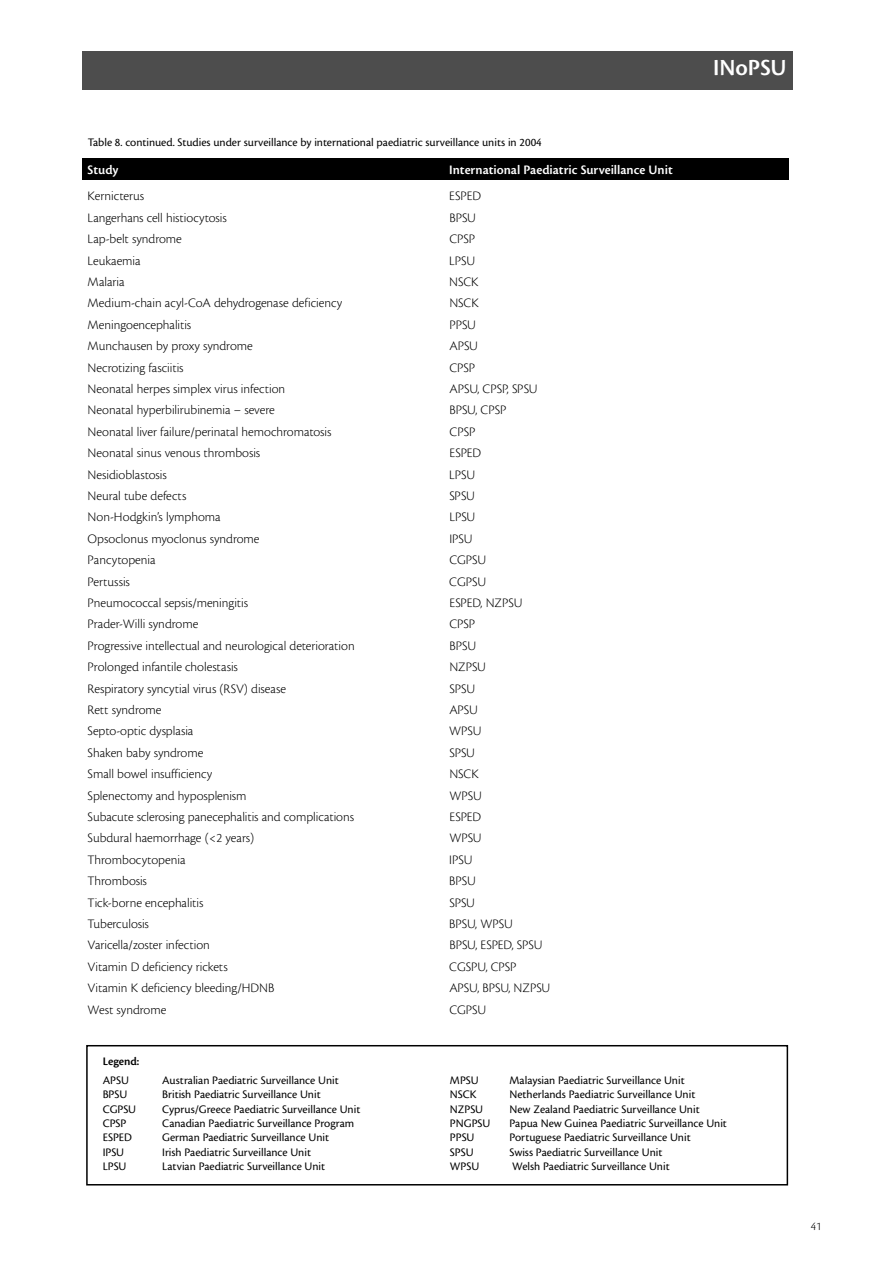
<style>
.page{position:relative;width:893px;height:1263px;background:#fff}
.page>*{position:absolute;margin:0;border:0;box-sizing:border-box;transform-origin:0 0}
.t1{font:24px "Cronos MM 574 11";color:#fff}
.t2{font:13.5px "Cronos MM 250 11";color:#000}
.t3{font:13.5px "Cronos MM 574 11";color:#fff}
.t4{font:12px "Cronos MM 408 11";color:#000}
.t5{font:12px "Cronos MM 574 11";color:#000}
.t6{font:12px "Cronos MM 250 11";color:#000}
</style>
<div class="page">
<div style="left:86px;top:1045px;width:702px;height:141px;border:2px solid #000"></div>
<div style="left:82px;top:51px;width:710px;height:38px;background:#4d4d4d"></div>
<div style="left:82px;top:159px;width:706px;height:21px;background:#000"></div>
<p class="t4" style="left:88px;top:138px;width:455px">Table 8. continued. Studies under surveillance by international paediatric surveillance units in 2004</p>
<p class="t3" style="left:88px;top:165px;width:32px">Study</p>
<p class="t3" style="left:449px;top:165px;width:225px">International Paediatric Surveillance Unit</p>
<p class="t2" style="left:88px;top:191px;width:58px">Kernicterus</p>
<p class="t2" style="left:449px;top:191px;width:33px">ESPED</p>
<p class="t2" style="left:88px;top:213px;width:141px">Langerhans cell histiocytosis</p>
<p class="t2" style="left:449px;top:213px;width:28px">BPSU</p>
<p class="t2" style="left:88px;top:234px;width:96px">Lap-belt syndrome</p>
<p class="t2" style="left:449px;top:234px;width:27px">CPSP</p>
<p class="t2" style="left:88px;top:255px;width:55px">Leukaemia</p>
<p class="t2" style="left:449px;top:255px;width:28px">LPSU</p>
<p class="t2" style="left:88px;top:277px;width:38px">Malaria</p>
<p class="t2" style="left:449px;top:277px;width:31px">NSCK</p>
<p class="t2" style="left:88px;top:298px;width:256px">Medium-chain acyl-CoA dehydrogenase deficiency</p>
<p class="t2" style="left:449px;top:298px;width:31px">NSCK</p>
<p class="t2" style="left:88px;top:320px;width:105px">Meningoencephalitis</p>
<p class="t2" style="left:449px;top:320px;width:28px">PPSU</p>
<p class="t2" style="left:88px;top:341px;width:167px">Munchausen by proxy syndrome</p>
<p class="t2" style="left:449px;top:341px;width:30px">APSU</p>
<p class="t2" style="left:88px;top:362px;width:97px">Necrotizing fasciitis</p>
<p class="t2" style="left:449px;top:362px;width:27px">CPSP</p>
<p class="t2" style="left:88px;top:384px;width:199px">Neonatal herpes simplex virus infection</p>
<p class="t2" style="left:449px;top:384px;width:90px">APSU, CPSP, SPSU</p>
<p class="t2" style="left:88px;top:405px;width:189px">Neonatal hyperbilirubinemia – severe</p>
<p class="t2" style="left:449px;top:405px;width:58px">BPSU, CPSP</p>
<p class="t2" style="left:88px;top:427px;width:245px">Neonatal liver failure/perinatal hemochromatosis</p>
<p class="t2" style="left:449px;top:427px;width:27px">CPSP</p>
<p class="t2" style="left:88px;top:448px;width:174px">Neonatal sinus venous thrombosis</p>
<p class="t2" style="left:449px;top:448px;width:33px">ESPED</p>
<p class="t2" style="left:88px;top:469px;width:81px">Nesidioblastosis</p>
<p class="t2" style="left:449px;top:469px;width:28px">LPSU</p>
<p class="t2" style="left:88px;top:491px;width:100px">Neural tube defects</p>
<p class="t2" style="left:449px;top:491px;width:27px">SPSU</p>
<p class="t2" style="left:88px;top:512px;width:135px">Non-Hodgkin’s lymphoma</p>
<p class="t2" style="left:449px;top:512px;width:28px">LPSU</p>
<p class="t2" style="left:88px;top:534px;width:173px">Opsoclonus myoclonus syndrome</p>
<p class="t2" style="left:449px;top:534px;width:25px">IPSU</p>
<p class="t2" style="left:88px;top:555px;width:69px">Pancytopenia</p>
<p class="t2" style="left:449px;top:555px;width:38px">CGPSU</p>
<p class="t2" style="left:88px;top:576px;width:44px">Pertussis</p>
<p class="t2" style="left:449px;top:576px;width:38px">CGPSU</p>
<p class="t2" style="left:88px;top:598px;width:162px">Pneumococcal sepsis/meningitis</p>
<p class="t2" style="left:449px;top:598px;width:75px">ESPED, NZPSU</p>
<p class="t2" style="left:88px;top:619px;width:112px">Prader-Willi syndrome</p>
<p class="t2" style="left:449px;top:619px;width:27px">CPSP</p>
<p class="t2" style="left:88px;top:641px;width:268px">Progressive intellectual and neurological deterioration</p>
<p class="t2" style="left:449px;top:641px;width:28px">BPSU</p>
<p class="t2" style="left:88px;top:662px;width:152px">Prolonged infantile cholestasis</p>
<p class="t2" style="left:449px;top:662px;width:38px">NZPSU</p>
<p class="t2" style="left:88px;top:683px;width:200px">Respiratory syncytial virus (RSV) disease</p>
<p class="t2" style="left:449px;top:683px;width:27px">SPSU</p>
<p class="t2" style="left:88px;top:705px;width:75px">Rett syndrome</p>
<p class="t2" style="left:449px;top:705px;width:30px">APSU</p>
<p class="t2" style="left:88px;top:726px;width:107px">Septo-optic dysplasia</p>
<p class="t2" style="left:449px;top:726px;width:34px">WPSU</p>
<p class="t2" style="left:88px;top:748px;width:117px">Shaken baby syndrome</p>
<p class="t2" style="left:449px;top:748px;width:27px">SPSU</p>
<p class="t2" style="left:88px;top:769px;width:126px">Small bowel insufficiency</p>
<p class="t2" style="left:449px;top:769px;width:31px">NSCK</p>
<p class="t2" style="left:88px;top:790px;width:160px">Splenectomy and hyposplenism</p>
<p class="t2" style="left:449px;top:790px;width:34px">WPSU</p>
<p class="t2" style="left:88px;top:812px;width:268px">Subacute sclerosing panecephalitis and complications</p>
<p class="t2" style="left:449px;top:812px;width:33px">ESPED</p>
<p class="t2" style="left:88px;top:833px;width:168px">Subdural haemorrhage (&lt;2 years)</p>
<p class="t2" style="left:449px;top:833px;width:34px">WPSU</p>
<p class="t2" style="left:88px;top:855px;width:99px">Thrombocytopenia</p>
<p class="t2" style="left:449px;top:855px;width:25px">IPSU</p>
<p class="t2" style="left:88px;top:876px;width:61px">Thrombosis</p>
<p class="t2" style="left:449px;top:876px;width:28px">BPSU</p>
<p class="t2" style="left:88px;top:897px;width:117px">Tick-borne encephalitis</p>
<p class="t2" style="left:449px;top:897px;width:27px">SPSU</p>
<p class="t2" style="left:88px;top:919px;width:63px">Tuberculosis</p>
<p class="t2" style="left:449px;top:919px;width:65px">BPSU, WPSU</p>
<p class="t2" style="left:88px;top:940px;width:124px">Varicella/zoster infection</p>
<p class="t2" style="left:449px;top:940px;width:95px">BPSU, ESPED, SPSU</p>
<p class="t2" style="left:88px;top:962px;width:142px">Vitamin D deficiency rickets</p>
<p class="t2" style="left:449px;top:962px;width:69px">CGSPU, CPSP</p>
<p class="t2" style="left:88px;top:983px;width:188px">Vitamin K deficiency bleeding/HDNB</p>
<p class="t2" style="left:449px;top:983px;width:103px">APSU, BPSU, NZPSU</p>
<p class="t2" style="left:88px;top:1004px;width:80px">West syndrome</p>
<p class="t2" style="left:449px;top:1004px;width:38px">CGPSU</p>
<h1 class="t1" style="left:713px;top:59px;width:75px">INoPSU</h1>
<p class="t5" style="left:103px;top:1057px;width:38px">Legend:</p>
<p class="t4" style="left:103px;top:1076px;width:28px">APSU</p>
<p class="t4" style="left:162px;top:1076px;width:178px">Australian Paediatric Surveillance Unit</p>
<p class="t4" style="left:103px;top:1090px;width:26px">BPSU</p>
<p class="t4" style="left:162px;top:1090px;width:160px">British Paediatric Surveillance Unit</p>
<p class="t4" style="left:103px;top:1104px;width:35px">CGPSU</p>
<p class="t4" style="left:162px;top:1104px;width:200px">Cyprus/Greece Paediatric Surveillance Unit</p>
<p class="t4" style="left:103px;top:1119px;width:25px">CPSP</p>
<p class="t4" style="left:162px;top:1119px;width:193px">Canadian Paediatric Surveillance Program</p>
<p class="t4" style="left:103px;top:1133px;width:31px">ESPED</p>
<p class="t4" style="left:162px;top:1133px;width:168px">German Paediatric Surveillance Unit</p>
<p class="t4" style="left:103px;top:1148px;width:23px">IPSU</p>
<p class="t4" style="left:162px;top:1148px;width:150px">Irish Paediatric Surveillance Unit</p>
<p class="t4" style="left:103px;top:1162px;width:25px">LPSU</p>
<p class="t4" style="left:162px;top:1162px;width:164px">Latvian Paediatric Surveillance Unit</p>
<p class="t4" style="left:450px;top:1076px;width:30px">MPSU</p>
<p class="t4" style="left:509px;top:1076px;width:177px">Malaysian Paediatric Surveillance Unit</p>
<p class="t4" style="left:450px;top:1090px;width:28px">NSCK</p>
<p class="t4" style="left:509px;top:1090px;width:187px">Netherlands Paediatric Surveillance Unit</p>
<p class="t4" style="left:450px;top:1104px;width:35px">NZPSU</p>
<p class="t4" style="left:509px;top:1104px;width:192px">New Zealand Paediatric Surveillance Unit</p>
<p class="t4" style="left:450px;top:1119px;width:42px">PNGPSU</p>
<p class="t4" style="left:509px;top:1119px;width:219px">Papua New Guinea Paediatric Surveillance Unit</p>
<p class="t4" style="left:450px;top:1133px;width:26px">PPSU</p>
<p class="t4" style="left:509px;top:1133px;width:183px">Portuguese Paediatric Surveillance Unit</p>
<p class="t4" style="left:450px;top:1148px;width:25px">SPSU</p>
<p class="t4" style="left:509px;top:1148px;width:154px">Swiss Paediatric Surveillance Unit</p>
<p class="t4" style="left:450px;top:1162px;width:31px">WPSU</p>
<p class="t4" style="left:512px;top:1162px;width:159px">Welsh Paediatric Surveillance Unit</p>
<p class="t6" style="left:810px;top:1222px;width:12px">41</p>
</div>
